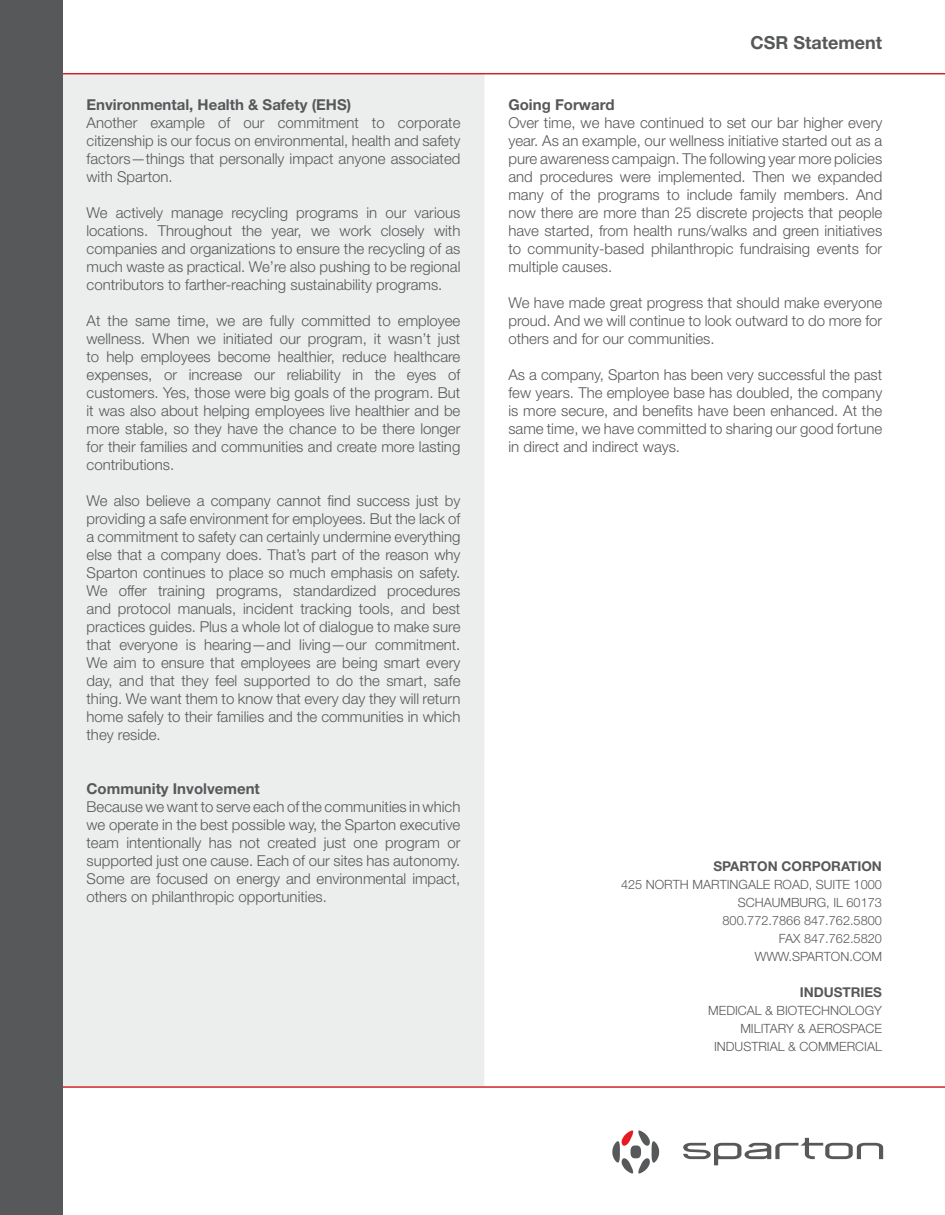
<style>
.page{position:relative;width:945px;height:1215px;background:#fff}
.page>*{position:absolute;margin:0;border:0;box-sizing:border-box;transform-origin:0 0}
.t1{font:700 18px "Helvetica Neue LT Std";color:#57585a}
.t2{font:300 15px/18px "Helvetica Neue LT Std";color:#57585a;text-align:justify}
.t3{font:700 15px "Helvetica Neue LT Std";color:#57585a}
.t4{font:700 13.5px "Helvetica Neue LT Std";color:#57585a}
.t5{font:300 12.75px "Helvetica Neue LT Std";color:#57585a}
</style>
<div class="page">
<svg style="left:683px;top:1138px;width:200px;height:27px"></svg>
<svg style="left:612px;top:1130px;width:47px;height:44px"></svg>
<div style="left:63px;top:73px;width:421px;height:1013px;background:#eceded"></div>
<hr style="left:63px;top:73px;width:882px;height:1px;background:#d1232a">
<hr style="left:63px;top:1086px;width:882px;height:2px;background:#d1232a">
<div style="left:0;top:0;width:63px;height:1215px;background:#57585a"></div>
<p class="t3" style="left:87px;top:95px;width:266px">Environmental, Health &amp; Safety (EHS)</p>
<p class="t2" style="left:87px;top:113px;width:375px">Another example of our commitment to corporate citizenship is our focus on environmental, health and safety factors—things that personally impact anyone associated with Sparton.</p>
<p class="t2" style="left:87px;top:203px;width:375px">We actively manage recycling programs in our various locations. Throughout the year, we work closely with companies and organizations to ensure the recycling of as much waste as practical. We’re also pushing to be regional contributors to farther-reaching sustainability programs.</p>
<p class="t2" style="left:87px;top:311px;width:375px">At the same time, we are fully committed to employee wellness. When we initiated our program, it wasn’t just to help employees become healthier, reduce healthcare expenses, or increase our reliability in the eyes of customers. Yes, those were big goals of the program. But it was also about helping employees live healthier and be more stable, so they have the chance to be there longer for their families and communities and create more lasting contributions.</p>
<p class="t2" style="left:87px;top:491px;width:375px">We also believe a company cannot find success just by providing a safe environment for employees. But the lack of a commitment to safety can certainly undermine everything else that a company does. That’s part of the reason why Sparton continues to place so much emphasis on safety.<br>We offer training programs, standardized procedures and protocol manuals, incident tracking tools, and best practices guides. Plus a whole lot of dialogue to make sure that everyone is hearing—and living—our commitment.<br>We aim to ensure that employees are being smart every day, and that they feel supported to do the smart, safe thing. We want them to know that every day they will return home safely to their families and the communities in which they reside.</p>
<p class="t3" style="left:87px;top:779px;width:175px">Community Involvement</p>
<p class="t2" style="left:87px;top:797px;width:375px">Because we want to serve each of the communities in which we operate in the best possible way, the Sparton executive team intentionally has not created just one program or supported just one cause. Each of our sites has autonomy.<br>Some are focused on energy and environmental impact, others on philanthropic opportunities.</p>
<p class="t1" style="left:751px;top:31px;width:133px">CSR Statement</p>
<p class="t3" style="left:508px;top:95px;width:108px">Going Forward</p>
<p class="t2" style="left:508px;top:113px;width:375px">Over time, we have continued to set our bar higher every year. As an example, our wellness initiative started out as a pure awareness campaign. The following year more policies and procedures were implemented. Then we expanded many of the programs to include family members. And now there are more than 25 discrete projects that people have started, from health runs/walks and green initiatives to community-based philanthropic fundraising events for multiple causes.</p>
<p class="t2" style="left:508px;top:293px;width:375px">We have made great progress that should make everyone proud. And we will continue to look outward to do more for others and for our communities.</p>
<p class="t2" style="left:508px;top:365px;width:375px">As a company, Sparton has been very successful the past few years. The employee base has doubled, the company is more secure, and benefits have been enhanced. At the same time, we have committed to sharing our good fortune in direct and indirect ways.</p>
<p class="t4" style="left:713px;top:858px;width:170px">SPARTON CORPORATION</p>
<p class="t5" style="left:621px;top:877px;width:262px">425 NORTH MARTINGALE ROAD, SUITE 1000</p>
<p class="t5" style="left:738px;top:895px;width:146px">SCHAUMBURG, IL 60173</p>
<p class="t5" style="left:722px;top:913px;width:161px">800.772.7866 847.762.5800</p>
<p class="t5" style="left:779px;top:931px;width:105px">FAX 847.762.5820</p>
<p class="t5" style="left:755px;top:949px;width:129px">WWW.SPARTON.COM</p>
<p class="t4" style="left:800px;top:984px;width:84px">INDUSTRIES</p>
<p class="t5" style="left:708px;top:1003px;width:175px">MEDICAL &amp; BIOTECHNOLOGY</p>
<p class="t5" style="left:740px;top:1021px;width:143px">MILITARY &amp; AEROSPACE</p>
<p class="t5" style="left:714px;top:1039px;width:169px">INDUSTRIAL &amp; COMMERCIAL</p>
</div>
